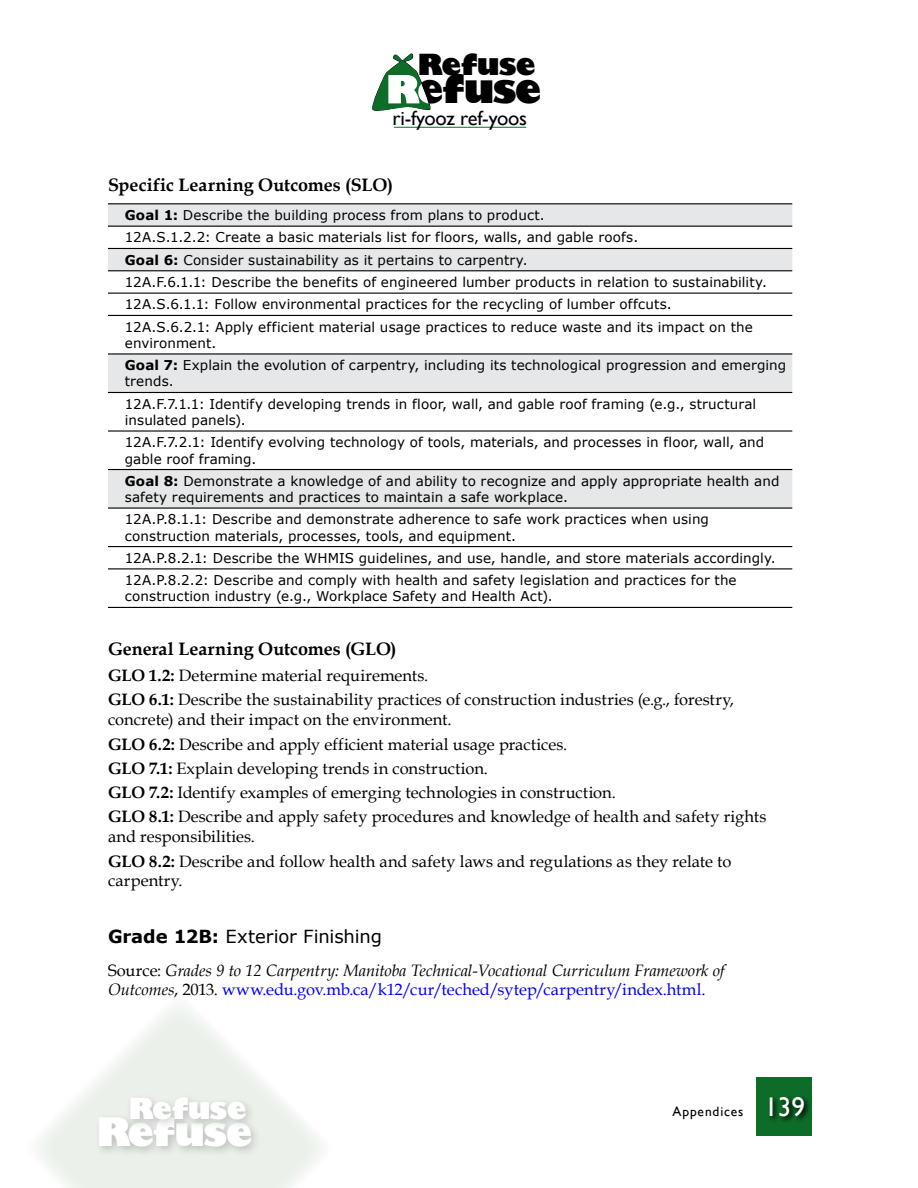
<style>
.page{position:relative;width:918px;height:1188px;background:#fff}
.page>*{position:absolute;margin:0;border:0;box-sizing:border-box;transform-origin:0 0}
.t1{font:800 38.1px "Gill Sans";letter-spacing:-.04em;color:#fff}
.t2{font:800 38.1px "Gill Sans";letter-spacing:-.04em;color:#000}
.t3{font:800 28.35px "Gill Sans";letter-spacing:-.025em;color:#fff}
.t4{font:800 28.35px "Gill Sans";letter-spacing:-.025em;color:#000}
.t5{font:20.4px "Gill Sans";letter-spacing:-.01em;color:#000}
.Head_D{font:700 18px "Book Antiqua";color:#000}
.Head_C{font:18px "Verdana";letter-spacing:-.005em;color:#000}
.Appendix_S_Paragraph{font:16.5px/19.8px "Book Antiqua";color:#000}
.Paragraph_End___3{font:italic 16.5px/19.8px "Book Antiqua";letter-spacing:-.005em;color:#000}
.Paragraph_End___3-2{font:16.5px/19.8px "Book Antiqua";letter-spacing:.005em;color:#000}
.Table_Paragraph_A{font:13.5px/16.2px "Verdana";letter-spacing:.01em;color:#000}
.t6{font:13.5px "Gill Sans";letter-spacing:.065em;color:#000}
.s1{font-weight:700}
.s2{font-style:normal}
.s3{font-style:normal;color:#0000fa}
.s4{font-size:27px;color:#fff}
</style>
<div class="page">
<svg style="left:37px;top:1006px;width:285px;height:182px;fill:#f2f5f1"></svg>
<div style="left:94px;top:1112px;width:168px;height:46px;background:#000;opacity:.2"></div>
<div style="left:125px;top:1093px;width:131px;height:37px;background:#000;opacity:.2"></div>
<hr style="left:394px;top:127px;width:132px;height:1px;background:#0e6c29">
<svg style="left:372px;top:53px;width:59px;height:58px"></svg>
<div style="left:757px;top:1078px;width:55px;height:58px;background:#0e6c29"></div>
<svg style="left:769px;top:1097px;width:41px;height:25px"></svg>
<svg style="left:108px;top:204px;width:684px;height:303px"></svg>
<hr style="left:108px;top:203px;width:684px;height:1px;background:#000">
<hr style="left:108px;top:226px;width:684px;height:1px;background:#000">
<hr style="left:108px;top:248px;width:684px;height:1px;background:#000">
<hr style="left:108px;top:270px;width:684px;height:1px;background:#000">
<hr style="left:108px;top:293px;width:684px;height:1px;background:#000">
<hr style="left:108px;top:315px;width:684px;height:1px;background:#000">
<hr style="left:108px;top:353px;width:684px;height:2px;background:#000">
<hr style="left:108px;top:392px;width:684px;height:1px;background:#000">
<hr style="left:108px;top:430px;width:684px;height:2px;background:#000">
<hr style="left:108px;top:469px;width:684px;height:1px;background:#000">
<hr style="left:108px;top:507px;width:684px;height:2px;background:#000">
<hr style="left:108px;top:546px;width:684px;height:1px;background:#000">
<hr style="left:108px;top:568px;width:684px;height:1px;background:#000">
<hr style="left:108px;top:607px;width:684px;height:1px;background:#000">
<h2 class="t4" style="left:418px;top:47px;width:120px">Refuse</h2>
<h1 class="t2" style="left:386px;top:65px;width:157px">Refuse</h1>
<h3 class="t5" style="left:393px;top:106px;width:136px">ri-fyooz ref-yoos</h3>
<h4 class="Head_D" style="left:108px;top:173px;width:287px">Specific Learning Outcomes (SLO)</h4>
<p class="Table_Paragraph_A" style="left:125px;top:207px;width:422px"><span class="s1">Goal 1:</span> Describe the building process from plans to product.</p>
<p class="Table_Paragraph_A" style="left:125px;top:229px;width:515px">12A.S.1.2.2: Create a basic materials list for floors, walls, and gable roofs.</p>
<p class="Table_Paragraph_A" style="left:125px;top:251px;width:404px"><span class="s1">Goal 6:</span> Consider sustainability as it pertains to carpentry.</p>
<p class="Table_Paragraph_A" style="left:125px;top:274px;width:644px">12A.F.6.1.1: Describe the benefits of engineered lumber products in relation to sustainability.</p>
<p class="Table_Paragraph_A" style="left:125px;top:296px;width:548px">12A.S.6.1.1: Follow environmental practices for the recycling of lumber offcuts.</p>
<p class="Table_Paragraph_A" style="left:125px;top:318px;width:630px">12A.S.6.2.1: Apply efficient material usage practices to reduce waste and its impact on the environment.</p>
<p class="Table_Paragraph_A" style="left:125px;top:357px;width:663px"><span class="s1">Goal 7:</span> Explain the evolution of carpentry, including its technological progression and emerging trends.</p>
<p class="Table_Paragraph_A" style="left:125px;top:395px;width:633px">12A.F.7.1.1: Identify developing trends in floor, wall, and gable roof framing (e.g., structural insulated panels).</p>
<p class="Table_Paragraph_A" style="left:125px;top:434px;width:641px">12A.F.7.2.1: Identify evolving technology of tools, materials, and processes in floor, wall, and gable roof framing.</p>
<p class="Table_Paragraph_A" style="left:125px;top:472px;width:656px"><span class="s1">Goal 8:</span> Demonstrate a knowledge of and ability to recognize and apply appropriate health and safety requirements and practices to maintain a safe workplace.</p>
<p class="Table_Paragraph_A" style="left:125px;top:511px;width:586px">12A.P.8.1.1: Describe and demonstrate adherence to safe work practices when using construction materials, processes, tools, and equipment.</p>
<p class="Table_Paragraph_A" style="left:125px;top:549px;width:653px">12A.P.8.2.1: Describe the WHMIS guidelines, and use, handle, and store materials accordingly.</p>
<p class="Table_Paragraph_A" style="left:125px;top:572px;width:613px">12A.P.8.2.2: Describe and comply with health and safety legislation and practices for the construction industry (e.g., Workplace Safety and Health Act).</p>
<h4 class="Head_D" style="left:108px;top:637px;width:290px">General Learning Outcomes (GLO)</h4>
<p class="Appendix_S_Paragraph" style="left:108px;top:665px;width:322px"><span class="s1">GLO 1.2:</span> Determine material requirements.</p>
<p class="Appendix_S_Paragraph" style="left:108px;top:690px;width:628px"><span class="s1">GLO 6.1:</span> Describe the sustainability practices of construction industries (e.g., forestry, concrete) and their impact on the environment.</p>
<p class="Appendix_S_Paragraph" style="left:108px;top:734px;width:461px"><span class="s1">GLO 6.2:</span> Describe and apply efficient material usage practices.</p>
<p class="Appendix_S_Paragraph" style="left:108px;top:758px;width:382px"><span class="s1">GLO 7.1:</span> Explain developing trends in construction.</p>
<p class="Appendix_S_Paragraph" style="left:108px;top:782px;width:509px"><span class="s1">GLO 7.2:</span> Identify examples of emerging technologies in construction.</p>
<p class="Appendix_S_Paragraph" style="left:108px;top:807px;width:660px"><span class="s1">GLO 8.1:</span> Describe and apply safety procedures and knowledge of health and safety rights and responsibilities.</p>
<p class="Paragraph_End___3-2" style="left:108px;top:851px;width:625px"><span class="s1">GLO 8.2:</span> Describe and follow health and safety laws and regulations as they relate to carpentry.</p>
<h3 class="Head_C" style="left:108px;top:925px;width:275px"><span class="s1">Grade 12B:</span> Exterior Finishing</h3>
<p class="Paragraph_End___3" style="left:108px;top:960px;width:618px"><span class="s2">Source:</span> Grades 9 to 12 Carpentry: Manitoba Technical-Vocational Curriculum Framework of<br>Outcomes<span class="s2">, 2013.</span> <span class="s3">www.edu.gov.mb.ca/k12/cur/teched/sytep/carpentry/index.html</span><span class="s2">.</span></p>
<h2 class="t3" style="left:128px;top:1091px;width:120px">Refuse</h2>
<h1 class="t1" style="left:96px;top:1108px;width:157px">Refuse</h1>
<p class="t6" style="left:672px;top:1104px;width:134px">Appendices <span class="s4">139</span></p>
</div>
